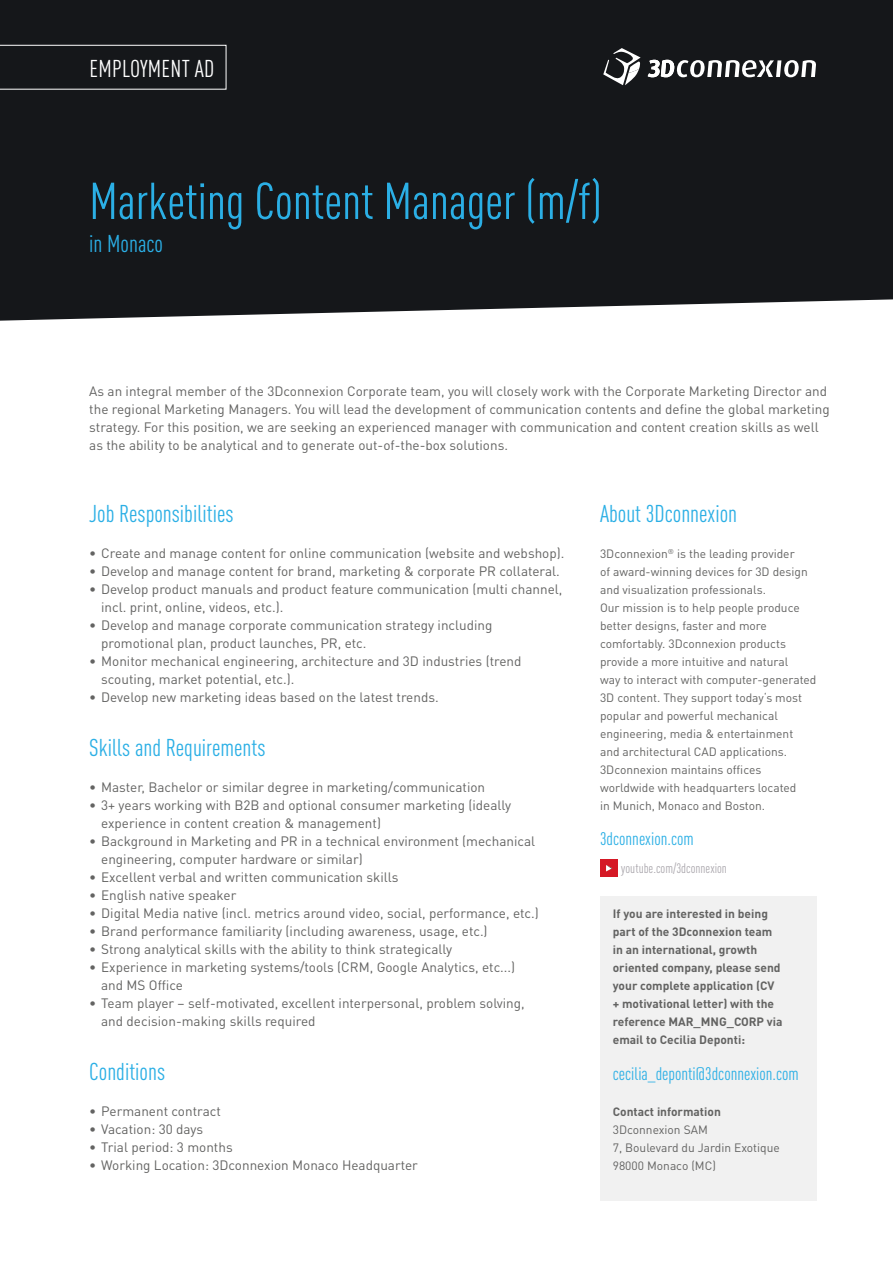
<style>
.page{position:relative;width:893px;height:1263px;background:#fff}
.page>*{position:absolute;margin:0;border:0;box-sizing:border-box;transform-origin:0 0}
.t1{font:condensed 51px "DIN Pro";color:#2bafe5}
.t2{font:condensed 24px "DIN Pro";color:#2bafe5}
.t3{font:condensed 24px "DIN Pro";letter-spacing:.01em;color:#fff}
.t4{font:condensed 24px "DIN Pro";color:#2bafe6}
.t5{font:condensed 18px "DIN Pro";color:#2bafe5}
.t6{font:13.5px/18px "DIN Pro";color:#636362}
.t7{font:condensed 13.5px "DIN Pro";color:#aaa7ad}
.t8{font:12px/18px "DIN Pro";color:#636362}
.t9{font:700 12px/18px "DIN Pro";color:#636362}
</style>
<div class="page">
<div style="left:0;top:0;width:893px;height:321px;background:#15171a"></div>
<div style="left:0;top:45px;width:226px;height:45px;background:#15171a"></div>
<div style="left:600px;top:896px;width:217px;height:304px;background:#f1f1f1"></div>
<div style="left:600px;top:859px;width:17px;height:18px;background:#d51825"></div>
<svg style="left:606px;top:865px;width:6px;height:6px"></svg>
<svg style="left:647px;top:59px;width:169px;height:19px"></svg>
<svg style="left:603px;top:48px;width:38px;height:37px"></svg>
<h2 class="t3" style="left:89px;top:55px;width:126px">EMPLOYMENT AD</h2>
<h1 class="t1" style="left:89px;top:171px;width:514px">Marketing Content Manager (m/f)</h1>
<h2 class="t4" style="left:89px;top:230px;width:75px">in Monaco</h2>
<p class="t6" style="left:89px;top:382px;width:742px">As an integral member of the 3Dconnexion Corporate team, you will closely work with the Corporate Marketing Director and the regional Marketing Managers. You will lead the development of communication contents and define the global marketing strategy. For this position, we are seeking an experienced manager with communication and content creation skills as well as the ability to be analytical and to generate out-of-the-box solutions.</p>
<h2 class="t2" style="left:89px;top:500px;width:146px">Job Responsibilities</h2>
<p class="t6" style="left:89px;top:544px;width:477px">• Create and manage content for online communication (website and webshop).</p>
<p class="t6" style="left:89px;top:562px;width:472px">• Develop and manage content for brand, marketing &amp; corporate PR collateral.</p>
<p class="t6" style="left:101px;top:580px;width:463px;text-indent:-12px">• Develop product manuals and product feature communication (multi channel, incl. print, online, videos, etc.).</p>
<p class="t6" style="left:101px;top:616px;width:393px;text-indent:-12px">• Develop and manage corporate communication strategy including promotional plan, product launches, PR, etc.</p>
<p class="t6" style="left:101px;top:652px;width:422px;text-indent:-12px">• Monitor mechanical engineering, architecture and 3D industries (trend scouting, market potential, etc.).</p>
<p class="t6" style="left:89px;top:688px;width:351px">• Develop new marketing ideas based on the latest trends.</p>
<h2 class="t2" style="left:89px;top:734px;width:178px">Skills and Requirements</h2>
<p class="t6" style="left:89px;top:778px;width:397px">• Master, Bachelor or similar degree in marketing/communication</p>
<p class="t6" style="left:101px;top:796px;width:412px;text-indent:-12px">• 3+ years working with B2B and optional consumer marketing (ideally experience in content creation &amp; management)</p>
<p class="t6" style="left:101px;top:832px;width:435px;text-indent:-12px">• Background in Marketing and PR in a technical environment (mechanical engineering, computer hardware or similar)</p>
<p class="t6" style="left:89px;top:868px;width:311px">• Excellent verbal and written communication skills</p>
<p class="t6" style="left:89px;top:886px;width:149px">• English native speaker</p>
<p class="t6" style="left:89px;top:904px;width:451px">• Digital Media native (incl. metrics around video, social, performance, etc.)</p>
<p class="t6" style="left:89px;top:922px;width:400px">• Brand performance familiarity (including awareness, usage, etc.)</p>
<p class="t6" style="left:89px;top:940px;width:364px">• Strong analytical skills with the ability to think strategically</p>
<p class="t6" style="left:101px;top:958px;width:416px;text-indent:-12px">• Experience in marketing systems/tools (CRM, Google Analytics, etc...) and MS Office</p>
<p class="t6" style="left:101px;top:994px;width:425px;text-indent:-12px">• Team player – self-motivated, excellent interpersonal, problem solving, and decision-making skills required</p>
<h2 class="t2" style="left:89px;top:1058px;width:77px">Conditions</h2>
<p class="t6" style="left:89px;top:1102px;width:133px">• Permanent contract</p>
<p class="t6" style="left:89px;top:1120px;width:116px">• Vacation: 30 days</p>
<p class="t6" style="left:89px;top:1138px;width:145px">• Trial period: 3 months</p>
<p class="t6" style="left:89px;top:1156px;width:330px">• Working Location: 3Dconnexion Monaco Headquarter</p>
<h2 class="t2" style="left:600px;top:500px;width:139px">About 3Dconnexion</h2>
<p class="t8" style="left:600px;top:544px;width:218px">3Dconnexion<sup>®</sup> is the leading provider<br>of award-winning devices for 3D design and visualization professionals.<br>Our mission is to help people produce better designs, faster and more comfortably. 3Dconnexion products provide a more intuitive and natural<br>way to interact with computer-generated 3D content. They support today‘s most popular and powerful mechanical engineering, media &amp; entertainment<br>and architectural CAD applications.<br>3Dconnexion maintains offices worldwide with headquarters located<br>in Munich, Monaco and Boston.</p>
<h3 class="t5" style="left:600px;top:828px;width:95px">3dconnexion.com</h3>
<p class="t7" style="left:621px;top:860px;width:107px">youtube.com/3dconnexion</p>
<p class="t9" style="left:613px;top:904px;width:171px">If you are interested in being part of the 3Dconnexion team in an international, growth oriented company, please send your complete application (CV + motivational letter) with the reference MAR_MNG_CORP via email to Cecilia Deponti:</p>
<h3 class="t5" style="left:613px;top:1063px;width:188px">cecilia_deponti@3dconnexion.com</h3>
<p class="t9" style="left:613px;top:1102px;width:110px">Contact information</p>
<p class="t8" style="left:613px;top:1120px;width:169px">3Dconnexion SAM<br>7, Boulevard du Jardin Exotique<br>98000 Monaco (MC)</p>
</div>
